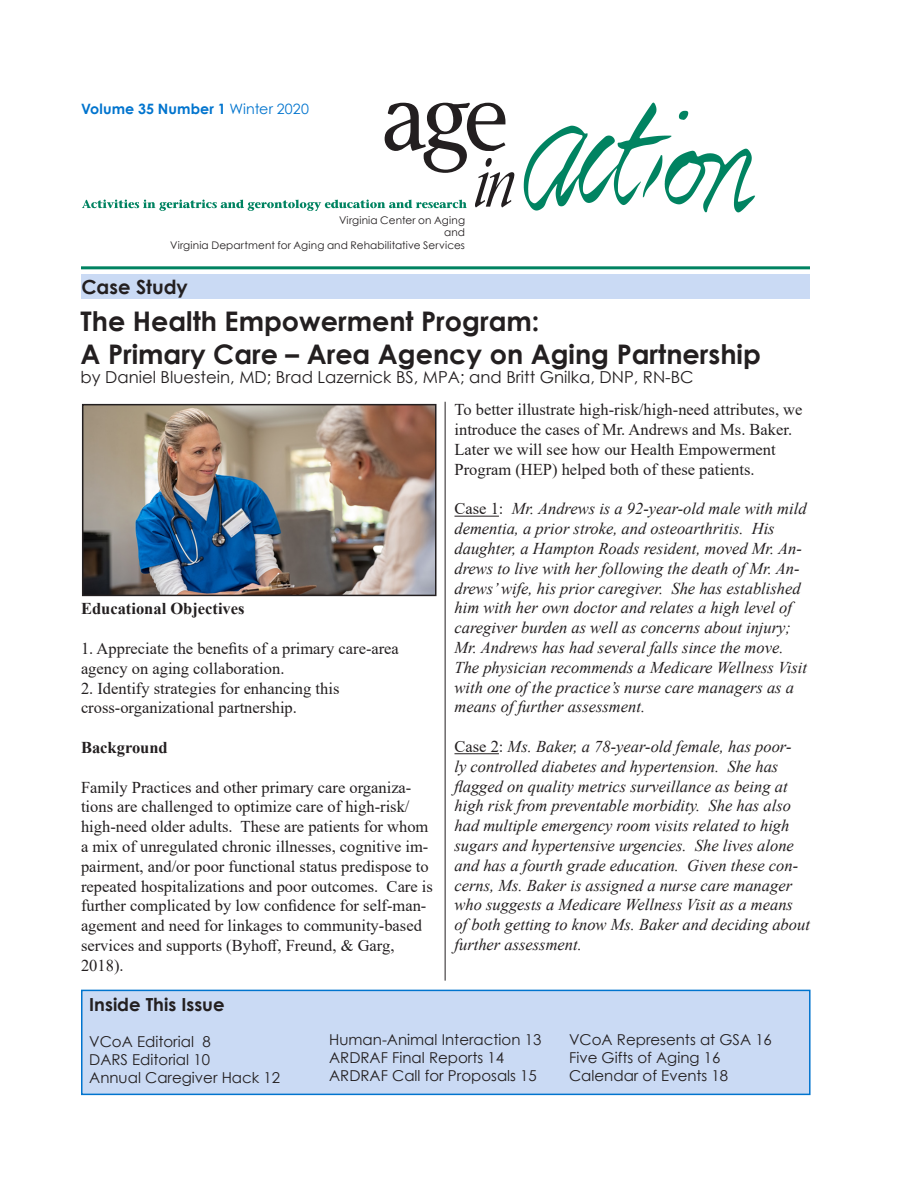
<style>
.page{position:relative;width:918px;height:1188px;background:#fff}
.page>*{position:absolute;margin:0;border:0;box-sizing:border-box;transform-origin:0 0}
.t1{font:700 27px "Century Gothic";color:#231f20}
.t2{font:700 19.5px "Century Gothic";color:#231f20}
.t3{font:700 18px "Century Gothic";color:#231f20}
.t4{font:italic 16.5px/19.8px "Times New Roman";color:#231f20}
.t5{font:16.5px/19.8px "Times New Roman";color:#231f20}
.t6{font:16.5px "Century Gothic";color:#231f20}
.t7{font:700 16.5px "Times New Roman";color:#231f20}
.t8{font:15px "Century Gothic";color:#231f20}
.t9{font:700 14.25px "Century Gothic";letter-spacing:.005em;color:#0074ce}
.t10{font:10.5px "Century Gothic";letter-spacing:.015em;color:#231f20}
.s1{font-weight:400}
.s2{font-style:normal}
</style>
<div class="page">
<hr style="left:454px;top:516px;width:45px;height:1px;background:#231f20">
<hr style="left:454px;top:753px;width:45px;height:1px;background:#231f20">
<hr style="left:81px;top:266px;width:729px;height:3px;background:#008361">
<div style="left:82px;top:990px;width:728px;height:104px;background:#cadaf4"></div>
<div style="left:81px;top:990px;width:730px;height:105px;border:2px solid #0074ce"></div>
<hr style="left:445px;top:402px;width:1px;height:579px;background:#231f20">
<img style="left:85px;top:407px;width:348px;height:186px">
<div style="left:82px;top:404px;width:354px;height:192px;border:2px solid #231f20"></div>
<div style="left:81px;top:274px;width:729px;height:25px;background:#cadaf4"></div>
<img style="left:523px;top:103px;width:232px;height:109px">
<svg style="left:82px;top:103px;width:433px;height:108px"></svg>
<p class="t9" style="left:81px;top:98px;width:229px">Volume 35 Number 1 <span class="s1">Winter 2020</span></p>
<p class="t10" style="left:339px;top:212px;width:128px">Virginia Center on Aging</p>
<p class="t10" style="left:444px;top:225px;width:23px">and</p>
<p class="t10" style="left:170px;top:238px;width:296px">Virginia Department for Aging and Rehabilitative Services</p>
<p class="t2" style="left:81px;top:272px;width:108px">Case Study</p>
<p class="t1" style="left:80px;top:301px;width:461px">The Health Empowerment Program:</p>
<p class="t1" style="left:80px;top:333px;width:682px">A Primary Care – Area Agency on Aging Partnership</p>
<p class="t6" style="left:80px;top:366px;width:615px">by Daniel Bluestein, MD; Brad Lazernick BS, MPA; and Britt Gnilka, DNP, RN-BC</p>
<p class="t7" style="left:81px;top:597px;width:165px">Educational Objectives</p>
<p class="t5" style="left:81px;top:638px;width:319px">1. Appreciate the benefits of a primary care-area agency on aging collaboration.</p>
<p class="t5" style="left:81px;top:678px;width:260px">2. Identify strategies for enhancing this</p>
<p class="t5" style="left:81px;top:697px;width:217px">cross-organizational partnership.</p>
<p class="t7" style="left:81px;top:736px;width:88px">Background</p>
<p class="t5" style="left:81px;top:777px;width:353px">Family Practices and other primary care organiza&shy;tions are challenged to optimize care of high-risk/ high-need older adults. These are patients for whom a mix of unregulated chronic illnesses, cognitive im&shy;pairment, and/or poor functional status predispose to repeated hospitalizations and poor outcomes. Care is further complicated by low confidence for self-man&shy;agement and need for linkages to community-based services and supports (Byhoff, Freund, &amp; Garg, 2018).</p>
<p class="t5" style="left:454px;top:399px;width:350px">To better illustrate high-risk/high-need attributes, we introduce the cases of Mr. Andrews and Ms. Baker.<br>Later we will see how our Health Empowerment Program (HEP) helped both of these patients.</p>
<p class="t4" style="left:454px;top:499px;width:354px"><span class="s2">Case 1:</span> Mr. Andrews is a 92-year-old male with mild dementia, a prior stroke, and osteoarthritis. His daughter, a Hampton Roads resident, moved Mr. An&shy;drews to live with her following the death of Mr. An&shy;drews’ wife, his prior caregiver. She has established him with her own doctor and relates a high level of caregiver burden as well as concerns about injury; Mr. Andrews has had several falls since the move.<br>The physician recommends a Medicare Wellness Visit with one of the practice’s nurse care managers as a means of further assessment.</p>
<p class="t4" style="left:454px;top:736px;width:357px"><span class="s2">Case 2:</span> Ms. Baker, a 78-year-old female, has poor-<br>ly controlled diabetes and hypertension. She has flagged on quality metrics surveillance as being at high risk from preventable morbidity. She has also had multiple emergency room visits related to high sugars and hypertensive urgencies. She lives alone and has a fourth grade education. Given these con&shy;cerns, Ms. Baker is assigned a nurse care manager who suggests a Medicare Wellness Visit as a means<br>of both getting to know Ms. Baker and deciding about further assessment.</p>
<p class="t3" style="left:89px;top:991px;width:137px">Inside This Issue</p>
<p class="t8" style="left:89px;top:1031px;width:123px">VCoA Editorial 8</p>
<p class="t8" style="left:89px;top:1049px;width:122px">DARS Editorial 10</p>
<p class="t8" style="left:89px;top:1067px;width:192px">Annual Caregiver Hack 12</p>
<p class="t8" style="left:329px;top:1029px;width:214px">Human-Animal Interaction 13</p>
<p class="t8" style="left:329px;top:1047px;width:176px">ARDRAF Final Reports 14</p>
<p class="t8" style="left:329px;top:1065px;width:209px">ARDRAF Call for Proposals 15</p>
<p class="t8" style="left:569px;top:1029px;width:204px">VCoA Represents at GSA 16</p>
<p class="t8" style="left:569px;top:1047px;width:153px">Five Gifts of Aging 16</p>
<p class="t8" style="left:569px;top:1065px;width:161px">Calendar of Events 18</p>
</div>
